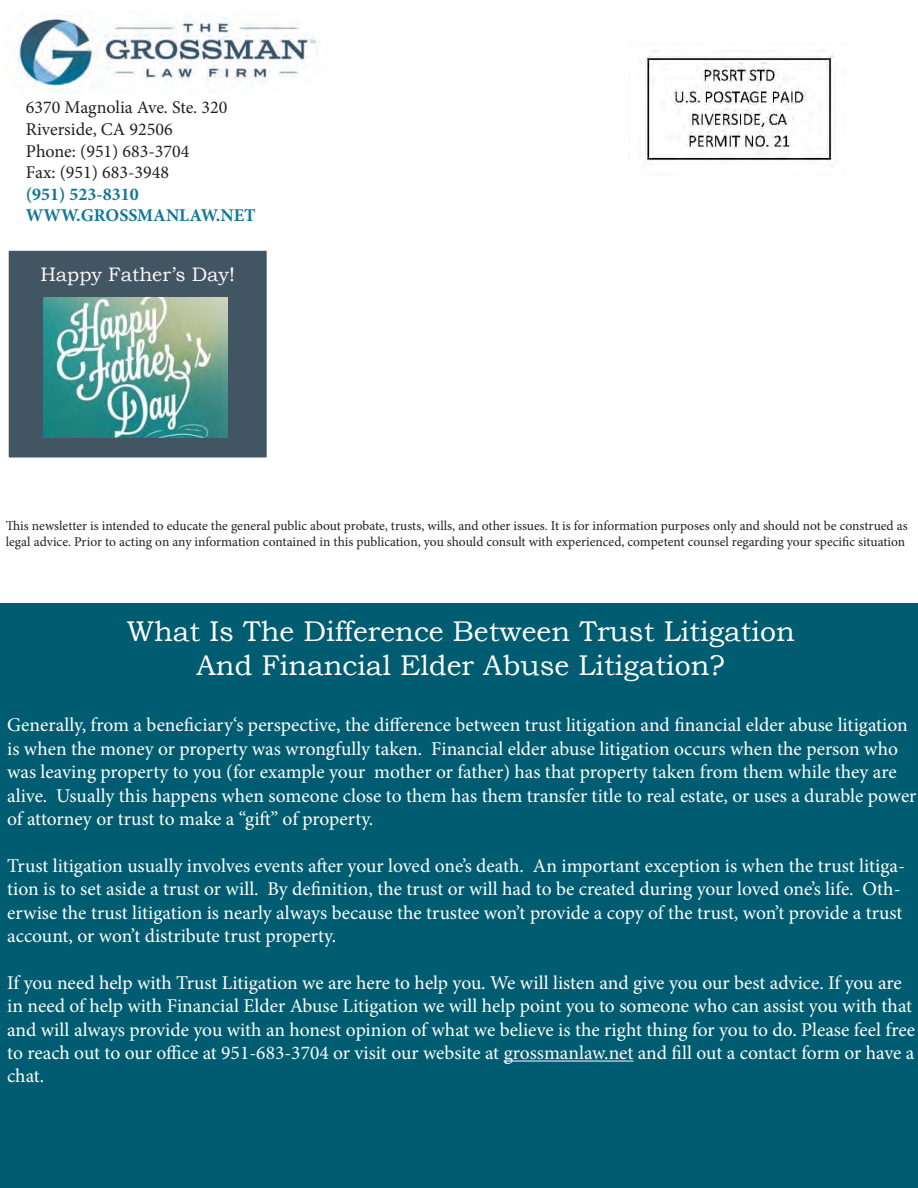
<style>
.page{position:relative;width:918px;height:1188px;background:#fff}
.page>*{position:absolute;margin:0;border:0;box-sizing:border-box;transform-origin:0 0}
.t1{font:28.5px "Bookman Old Style";color:#fff}
.t2{font:19.5px/23.4px "Minion Pro";letter-spacing:-.005em;color:#fff}
.t3{font:19.5px "Bookman Old Style";color:#fefafc}
.t4{font:18px/21.6px "Minion Pro";color:#231f20}
.t5{font:700 18px/21.6px "Minion Pro";color:#127697}
.t6{font:13.5px/16.2px "Minion Pro";color:#231f20}
.s1{color:#fefafc}
</style>
<div class="page">
<div style="left:0;top:603px;width:918px;height:585px;background:#005d71"></div>
<img style="left:645px;top:50px;width:189px;height:117px">
<div style="left:8px;top:250px;width:259px;height:208px;background:#425563"></div>
<div style="left:7px;top:249px;width:261px;height:210px;border:2px solid #fff"></div>
<img style="left:18px;top:15px;width:301px;height:78px">
<hr style="left:504px;top:1061px;width:130px;height:1px;background:#fefafc">
<img style="left:43px;top:297px;width:185px;height:140px">
<p class="t4" style="left:26px;top:97px;width:203px">6370 Magnolia Ave. Ste. 320<br>Riverside, CA 92506</p>
<p class="t4" style="left:26px;top:140px;width:165px">Phone: (951) 683-3704</p>
<p class="t4" style="left:26px;top:162px;width:145px">Fax: (951) 683-3948</p>
<p class="t5" style="left:26px;top:183px;width:231px">(951) 523-8310<br>WWW.GROSSMANLAW.NET</p>
<p class="t3" style="left:40px;top:262px;width:196px">Happy Father’s Day!</p>
<p class="t6" style="left:6px;top:518px;width:903px">This newsletter is intended to educate the general public about probate, trusts, wills, and other issues. It is for information purposes only and should not be construed as legal advice. Prior to acting on any information contained in this publication, you should consult with experienced, competent counsel regarding your specific situation</p>
<p class="t1" style="left:127px;top:612px;width:670px">What Is The Difference Between Trust Litigation</p>
<p class="t1" style="left:197px;top:646px;width:530px">And Financial Elder Abuse Litigation?</p>
<p class="t2" style="left:7px;top:714px;width:911px">Generally, from a beneficiary‘s perspective, the difference between trust litigation and financial elder abuse litigation is when the money or property was wrongfully taken. Financial elder abuse litigation occurs when the person who was leaving property to you (for example your mother or father) has that property taken from them while they are alive. Usually this happens when someone close to them has them transfer title to real estate, or uses a durable power of attorney or trust to make a “gift” of property.</p>
<p class="t2" style="left:7px;top:854px;width:899px">Trust litigation usually involves events after your loved one’s death. An important exception is when the trust litiga&shy;tion is to set aside a trust or will. By definition, the trust or will had to be created during your loved one’s life. Oth&shy;erwise the trust litigation is nearly always because the trustee won’t provide a copy of the trust, won’t provide a trust account, or won’t distribute trust property.</p>
<p class="t2" style="left:7px;top:971px;width:909px">If you need help with Trust Litigation we are here to help you. We will listen and give you our best advice. If you are in need of help with Financial Elder Abuse Litigation we will help point you to someone who can assist you with that and will always provide you with an honest opinion of what we believe is the right thing for you to do. Please feel free to reach out to our office at 951-683-3704 or visit our website at <span class="s1">grossmanlaw.net</span> and fill out a contact form or have a chat.</p>
</div>
